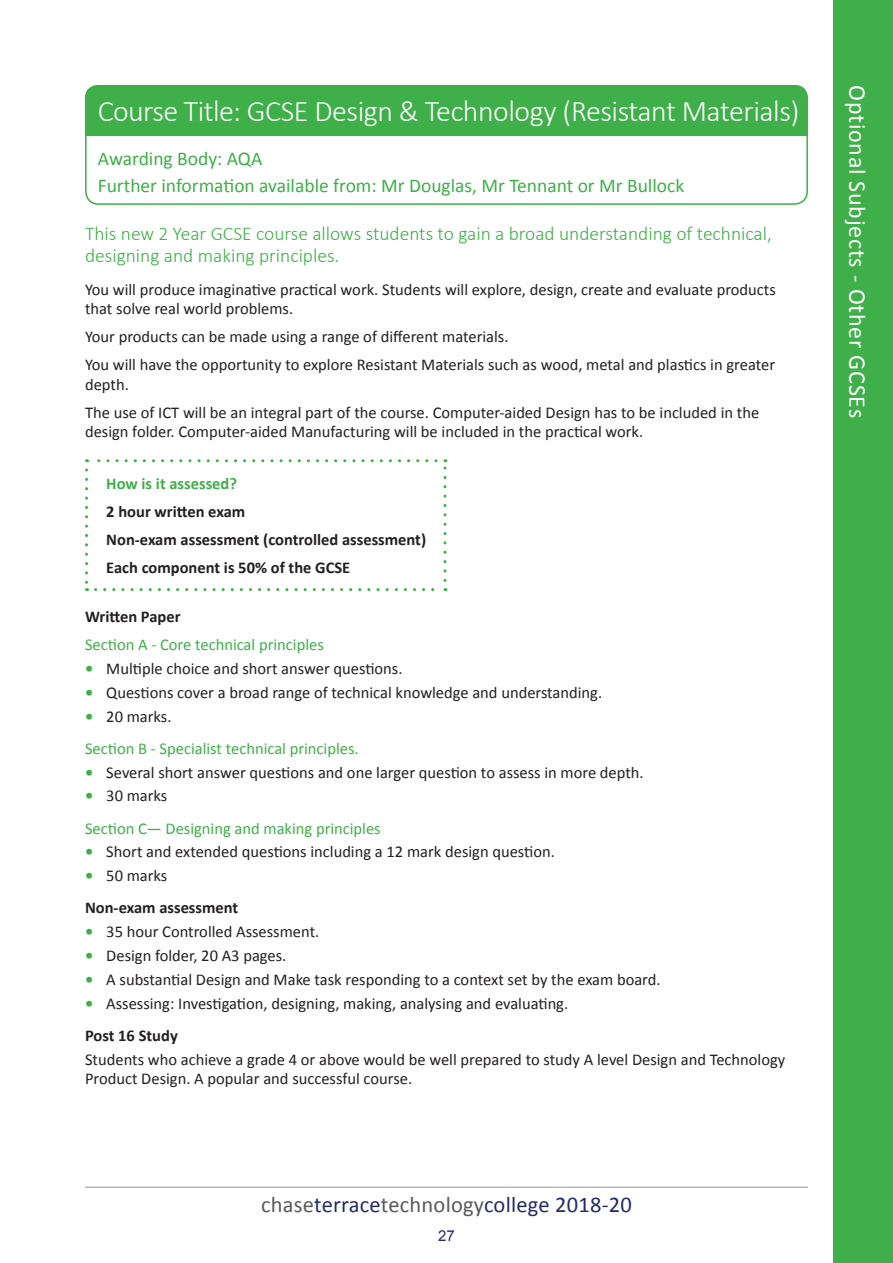
<style>
.page{position:relative;width:893px;height:1263px;background:#fff}
.page>*{position:absolute;margin:0;border:0;box-sizing:border-box;transform-origin:0 0}
.t1{font:300 30px "Calibri";letter-spacing:-.015em;color:#fff}
.t2{font:24px "Calibri";letter-spacing:.03em;color:#fff}
.t3{font:22.5px "Calibri";letter-spacing:.01em;color:#222c65}
.t4{font:300 19.5px/22.5px "Calibri";color:#3faf49}
.t5{font:19.5px/26.7px "Calibri";color:#3faf49}
.t6{font:16.5px/19.5px "Calibri";color:#231f20}
.t7{font:16.5px/32.2px "Calibri";color:#3faf49}
.t8{font:700 16.5px/28px "Calibri";color:#231f20}
.t9{font:700 16.5px "Calibri";color:#3faf49}
.t10{font:15px "Arial";color:#222c65}
.s1{font-weight:700;color:#3faf49}
.s2{font-weight:700}
.s3{color:#231f20}
.s4{color:#3faf49}
.s5{font-weight:400}
.s6{color:#58595b}
</style>
<div class="page">
<hr style="left:85px;top:1187px;width:723px;height:1px;background:#949698">
<div style="left:85px;top:85px;width:723px;height:51px;background:#3faf49"></div>
<div style="left:85px;top:85px;width:723px;height:120px;border:2px solid #3faf49;border-radius:13px"></div>
<div style="left:833px;top:0;width:60px;height:1263px;background:#3faf49"></div>
<svg style="left:85px;top:470px;width:3px;height:121px"></svg>
<svg style="left:95px;top:588px;width:351px;height:3px"></svg>
<svg style="left:443px;top:459px;width:3px;height:121px"></svg>
<svg style="left:87px;top:459px;width:349px;height:3px"></svg>
<h1 class="t1" style="left:98px;top:93px;width:703px">Course Title: GCSE Design &amp; Technology (Resistant Materials)</h1>
<p class="t5" style="left:98px;top:145px;width:588px">Awarding Body: AQA<br>Further information available from: Mr Douglas, Mr Tennant or Mr Bullock</p>
<p class="t4" style="left:85px;top:222px;width:688px">This new 2 Year GCSE course allows students to gain a broad understanding of technical, designing and making principles.</p>
<p class="t6" style="left:85px;top:280px;width:692px">You will produce imaginative practical work. Students will explore, design, create and evaluate products that solve real world problems.</p>
<p class="t6" style="left:85px;top:323px;width:692px;line-height:28px">Your products can be made using a range of different materials.<br>You will have the opportunity to explore Resistant Materials such as wood, metal and plastics in greater</p>
<p class="t6" style="left:85px;top:370px;width:676px;line-height:28px">depth.<br>The use of ICT will be an integral part of the course. Computer-aided Design has to be included in the</p>
<p class="t6" style="left:85px;top:422px;width:560px">design folder. Computer-aided Manufacturing will be included in the practical work.</p>
<p class="t9" style="left:106px;top:473px;width:132px">How is it assessed?</p>
<p class="t8" style="left:106px;top:497px;width:321px">2 hour written exam<br>Non-exam assessment (controlled assessment)<br>Each component is 50% of the GCSE</p>
<p class="t8" style="left:85px;top:603px;width:97px">Written Paper</p>
<p class="t7" style="left:85px;top:629px;width:240px">Section A - Core technical principles</p>
<p class="t6" style="left:85px;top:659px;width:319px"><span class="s1">•</span> Multiple choice and short answer questions.</p>
<p class="t6" style="left:85px;top:683px;width:519px"><span class="s1">•</span> Questions cover a broad range of technical knowledge and understanding.</p>
<p class="t7" style="left:85px;top:700px;width:275px"><span class="s2">•</span> <span class="s3">20 marks.<br></span>Section B - Specialist technical principles.</p>
<p class="t6" style="left:85px;top:762px;width:560px"><span class="s1">•</span> Several short answer questions and one larger question to assess in more depth.</p>
<p class="t7" style="left:85px;top:780px;width:297px"><span class="s2">•</span> <span class="s3">30 marks<br></span>Section C— Designing and making principles</p>
<p class="t6" style="left:85px;top:842px;width:471px"><span class="s1">•</span> Short and extended questions including a 12 mark design question.</p>
<p class="t8" style="left:85px;top:859px;width:155px;line-height:32.2px"><span class="s4">•</span> <span class="s5">50 marks<br></span>Non-exam assessment</p>
<p class="t6" style="left:85px;top:922px;width:236px"><span class="s1">•</span> 35 hour Controlled Assessment.</p>
<p class="t6" style="left:85px;top:946px;width:203px"><span class="s1">•</span> Design folder, 20 A3 pages.</p>
<p class="t6" style="left:85px;top:969px;width:577px"><span class="s1">•</span> A substantial Design and Make task responding to a context set by the exam board.</p>
<p class="t6" style="left:85px;top:987px;width:485px;line-height:32.2px"><span class="s1">•</span> Assessing: Investigation, designing, making, analysing and evaluating.<br><span class="s2">Post 16 Study</span></p>
<p class="t6" style="left:85px;top:1049px;width:702px">Students who achieve a grade 4 or above would be well prepared to study A level Design and Technology<br>Product Design. A popular and successful course.</p>
<h3 class="t3" style="left:261px;top:1190px;width:372px"><span class="s6">chase</span>terrace<span class="s6">technology</span>college 2018-20</h3>
<p class="t10" style="left:438px;top:1226px;width:18px">27</p>
<h2 class="t2" style="left:873px;top:85px;width:335px;rotate:90deg">Optional Subjects - Other GCSEs</h2>
<h2 class="t2" style="left:873px;top:181px;width:233px;rotate:90deg">BTECs / OCR Nationals</h2>
</div>
